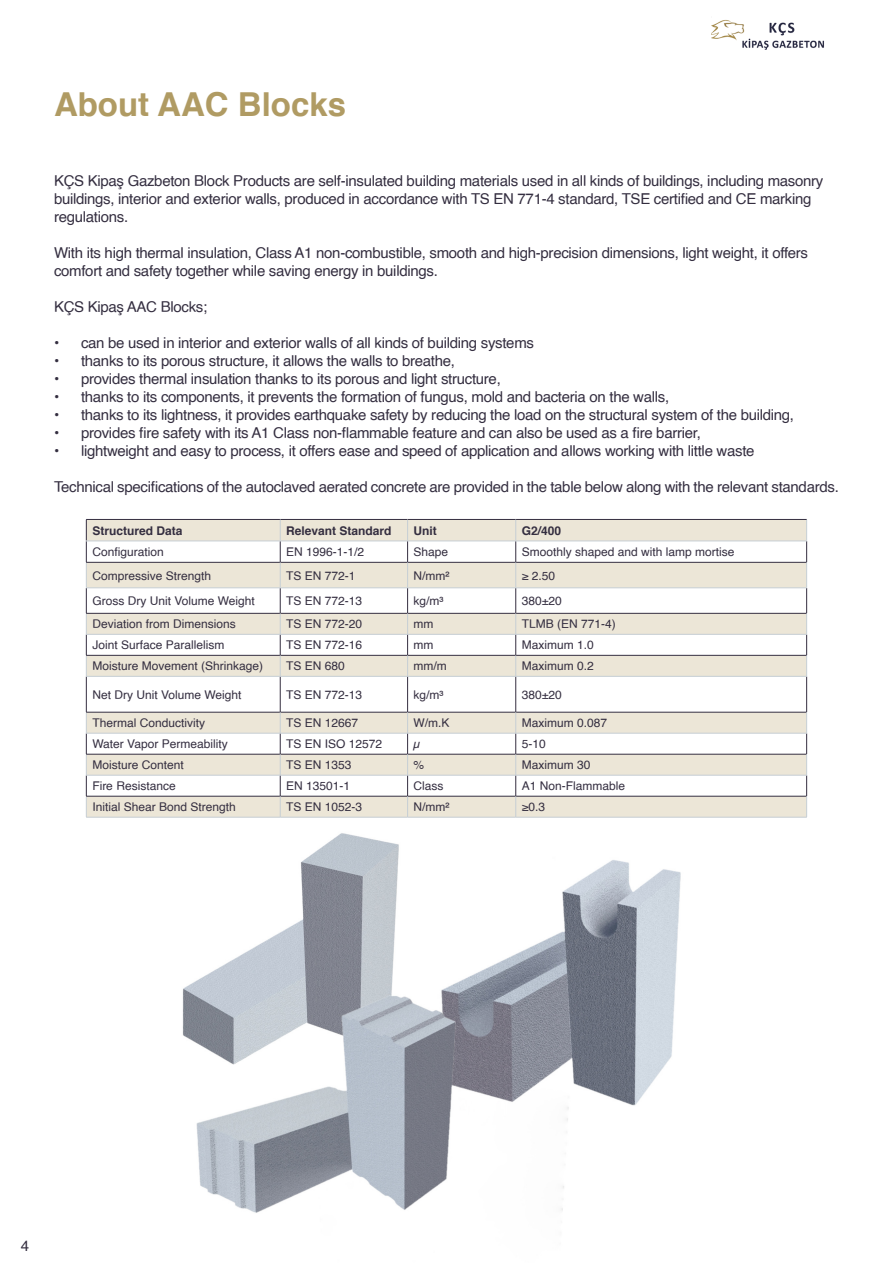
<style>
.page{position:relative;width:893px;height:1263px;background:#fff}
.page>*{position:absolute;margin:0;border:0;box-sizing:border-box;transform-origin:0 0}
.t1{font:700 33px "Helvetica";color:#b09b63}
.t2{font:15px/18px "Helvetica";letter-spacing:-.02em;color:#342e40}
.t3{font:12px "Helvetica";color:#342e40}
.t4{font:700 12px "Helvetica";color:#342e40}
</style>
<div class="page">
<svg style="left:87px;top:520px;width:719px;height:297px;fill:#ece6d7"></svg>
<hr style="left:86px;top:676px;width:1px;height:36px;background:#342e40">
<hr style="left:280px;top:676px;width:1px;height:36px;background:#342e40">
<hr style="left:407px;top:676px;width:1px;height:36px;background:#342e40">
<hr style="left:515px;top:676px;width:1px;height:36px;background:#342e40">
<hr style="left:806px;top:676px;width:1px;height:36px;background:#342e40">
<hr style="left:86px;top:519px;width:194px;height:1px;background:#352f41">
<hr style="left:280px;top:519px;width:128px;height:1px;background:#352f41">
<hr style="left:408px;top:519px;width:108px;height:1px;background:#352f41">
<hr style="left:516px;top:519px;width:291px;height:1px;background:#352f41">
<hr style="left:86px;top:541px;width:194px;height:1px;background:#c6ced4">
<hr style="left:280px;top:541px;width:128px;height:1px;background:#c6ced4">
<hr style="left:408px;top:541px;width:108px;height:1px;background:#c6ced4">
<hr style="left:516px;top:541px;width:291px;height:1px;background:#c6ced4">
<hr style="left:86px;top:562px;width:194px;height:1px;background:#352f41">
<hr style="left:280px;top:562px;width:128px;height:1px;background:#352f41">
<hr style="left:408px;top:562px;width:108px;height:1px;background:#352f41">
<hr style="left:516px;top:562px;width:291px;height:1px;background:#352f41">
<hr style="left:86px;top:587px;width:194px;height:1px;background:#c6ced4">
<hr style="left:280px;top:587px;width:128px;height:1px;background:#c6ced4">
<hr style="left:408px;top:587px;width:108px;height:1px;background:#c6ced4">
<hr style="left:516px;top:587px;width:291px;height:1px;background:#c6ced4">
<hr style="left:516px;top:613px;width:291px;height:1px;background:#352f41">
<hr style="left:516px;top:634px;width:291px;height:1px;background:#c6ced4">
<hr style="left:408px;top:613px;width:108px;height:1px;background:#352f41">
<hr style="left:408px;top:634px;width:108px;height:1px;background:#c6ced4">
<hr style="left:280px;top:613px;width:128px;height:1px;background:#352f41">
<hr style="left:280px;top:634px;width:128px;height:1px;background:#c6ced4">
<hr style="left:86px;top:613px;width:194px;height:1px;background:#352f41">
<hr style="left:86px;top:634px;width:194px;height:1px;background:#c6ced4">
<svg style="left:86px;top:520px;width:1px;height:156px"></svg>
<hr style="left:86px;top:655px;width:194px;height:1px;background:#352f41">
<hr style="left:280px;top:655px;width:128px;height:1px;background:#352f41">
<hr style="left:408px;top:655px;width:108px;height:1px;background:#352f41">
<hr style="left:516px;top:655px;width:291px;height:1px;background:#352f41">
<svg style="left:280px;top:520px;width:1px;height:156px"></svg>
<svg style="left:407px;top:520px;width:1px;height:156px"></svg>
<svg style="left:515px;top:520px;width:1px;height:156px"></svg>
<svg style="left:806px;top:520px;width:1px;height:156px"></svg>
<hr style="left:86px;top:676px;width:194px;height:1px;background:#c6ced4">
<hr style="left:280px;top:676px;width:128px;height:1px;background:#c6ced4">
<hr style="left:408px;top:676px;width:108px;height:1px;background:#c6ced4">
<hr style="left:516px;top:676px;width:291px;height:1px;background:#c6ced4">
<hr style="left:86px;top:712px;width:194px;height:1px;background:#352f41">
<hr style="left:280px;top:712px;width:128px;height:1px;background:#352f41">
<hr style="left:408px;top:712px;width:108px;height:1px;background:#352f41">
<hr style="left:516px;top:712px;width:291px;height:1px;background:#352f41">
<hr style="left:86px;top:733px;width:194px;height:1px;background:#c6ced4">
<hr style="left:280px;top:733px;width:128px;height:1px;background:#c6ced4">
<hr style="left:408px;top:733px;width:108px;height:1px;background:#c6ced4">
<hr style="left:516px;top:733px;width:291px;height:1px;background:#c6ced4">
<hr style="left:86px;top:754px;width:194px;height:1px;background:#352f41">
<hr style="left:280px;top:754px;width:128px;height:1px;background:#352f41">
<hr style="left:408px;top:754px;width:108px;height:1px;background:#352f41">
<hr style="left:516px;top:754px;width:291px;height:1px;background:#352f41">
<hr style="left:86px;top:775px;width:194px;height:1px;background:#c6ced4">
<hr style="left:280px;top:775px;width:128px;height:1px;background:#c6ced4">
<hr style="left:408px;top:775px;width:108px;height:1px;background:#c6ced4">
<hr style="left:516px;top:775px;width:291px;height:1px;background:#c6ced4">
<svg style="left:86px;top:712px;width:1px;height:105px"></svg>
<hr style="left:86px;top:796px;width:194px;height:1px;background:#352f41">
<hr style="left:280px;top:796px;width:128px;height:1px;background:#352f41">
<hr style="left:408px;top:796px;width:108px;height:1px;background:#352f41">
<hr style="left:516px;top:796px;width:291px;height:1px;background:#352f41">
<svg style="left:280px;top:712px;width:1px;height:105px"></svg>
<svg style="left:407px;top:712px;width:1px;height:105px"></svg>
<svg style="left:515px;top:712px;width:1px;height:105px"></svg>
<svg style="left:806px;top:712px;width:1px;height:105px"></svg>
<hr style="left:86px;top:817px;width:194px;height:1px;background:#c6ced4">
<hr style="left:280px;top:817px;width:128px;height:1px;background:#c6ced4">
<hr style="left:408px;top:817px;width:108px;height:1px;background:#c6ced4">
<hr style="left:516px;top:817px;width:291px;height:1px;background:#c6ced4">
<img style="left:182px;top:833px;width:499px;height:380px">
<img style="left:711px;top:20px;width:113px;height:30px">
<p class="t1" style="left:54px;top:78px;width:294px">About AAC Blocks</p>
<p class="t2" style="left:54px;top:172px;width:771px">KÇS Kipaş Gazbeton Block Products are self-insulated building materials used in all kinds of buildings, including masonry buildings, interior and exterior walls, produced in accordance with TS EN 771-4 standard, TSE certified and CE marking regulations.</p>
<p class="t2" style="left:54px;top:244px;width:756px">With its high thermal insulation, Class A1 non-combustible, smooth and high-precision dimensions, light weight, it offers comfort and safety together while saving energy in buildings.</p>
<p class="t2" style="left:54px;top:298px;width:155px">KÇS Kipaş AAC Blocks;</p>
<p class="t2" style="left:54px;top:334px;width:481px">• can be used in interior and exterior walls of all kinds of building systems</p>
<p class="t2" style="left:54px;top:352px;width:403px">• thanks to its porous structure, it allows the walls to breathe,</p>
<p class="t2" style="left:54px;top:370px;width:448px">• provides thermal insulation thanks to its porous and light structure,</p>
<p class="t2" style="left:54px;top:388px;width:617px">• thanks to its components, it prevents the formation of fungus, mold and bacteria on the walls,</p>
<p class="t2" style="left:54px;top:406px;width:742px">• thanks to its lightness, it provides earthquake safety by reducing the load on the structural system of the building,</p>
<p class="t2" style="left:54px;top:424px;width:648px">• provides fire safety with its A1 Class non-flammable feature and can also be used as a fire barrier,</p>
<p class="t2" style="left:54px;top:442px;width:702px">• lightweight and easy to process, it offers ease and speed of application and allows working with little waste</p>
<p class="t2" style="left:54px;top:478px;width:786px">Technical specifications of the autoclaved aerated concrete are provided in the table below along with the relevant standards.</p>
<p class="t4" style="left:92px;top:521px;width:92px">Structured Data</p>
<p class="t4" style="left:286px;top:521px;width:107px">Relevant Standard</p>
<p class="t4" style="left:414px;top:521px;width:25px">Unit</p>
<p class="t4" style="left:522px;top:521px;width:41px">G2/400</p>
<p class="t3" style="left:92px;top:543px;width:73px">Configuration</p>
<p class="t3" style="left:286px;top:543px;width:80px">EN 1996-1-1/2</p>
<p class="t3" style="left:414px;top:543px;width:36px">Shape</p>
<p class="t3" style="left:522px;top:543px;width:214px">Smoothly shaped and with lamp mortise</p>
<p class="t3" style="left:92px;top:566px;width:120px">Compressive Strength</p>
<p class="t3" style="left:286px;top:566px;width:71px">TS EN 772-1</p>
<p class="t3" style="left:414px;top:566px;width:37px">N/mm²</p>
<p class="t3" style="left:522px;top:566px;width:35px">≥ 2.50</p>
<p class="t3" style="left:92px;top:592px;width:164px">Gross Dry Unit Volume Weight</p>
<p class="t3" style="left:286px;top:592px;width:78px">TS EN 772-13</p>
<p class="t3" style="left:414px;top:592px;width:31px">kg/m³</p>
<p class="t3" style="left:522px;top:592px;width:41px">380±20</p>
<p class="t3" style="left:92px;top:615px;width:145px">Deviation from Dimensions</p>
<p class="t3" style="left:286px;top:615px;width:78px">TS EN 772-20</p>
<p class="t3" style="left:414px;top:615px;width:21px">mm</p>
<p class="t3" style="left:522px;top:615px;width:96px">TLMB (EN 771-4)</p>
<p class="t3" style="left:92px;top:636px;width:134px">Joint Surface Parallelism</p>
<p class="t3" style="left:286px;top:636px;width:78px">TS EN 772-16</p>
<p class="t3" style="left:414px;top:636px;width:21px">mm</p>
<p class="t3" style="left:522px;top:636px;width:74px">Maximum 1.0</p>
<p class="t3" style="left:92px;top:657px;width:172px">Moisture Movement (Shrinkage)</p>
<p class="t3" style="left:286px;top:657px;width:60px">TS EN 680</p>
<p class="t3" style="left:414px;top:657px;width:35px">mm/m</p>
<p class="t3" style="left:522px;top:657px;width:74px">Maximum 0.2</p>
<p class="t3" style="left:92px;top:685px;width:151px">Net Dry Unit Volume Weight</p>
<p class="t3" style="left:286px;top:685px;width:78px">TS EN 772-13</p>
<p class="t3" style="left:414px;top:685px;width:31px">kg/m³</p>
<p class="t3" style="left:522px;top:685px;width:41px">380±20</p>
<p class="t3" style="left:92px;top:714px;width:114px">Thermal Conductivity</p>
<p class="t3" style="left:286px;top:714px;width:74px">TS EN 12667</p>
<p class="t3" style="left:414px;top:714px;width:37px">W/m.K</p>
<p class="t3" style="left:522px;top:714px;width:87px">Maximum 0.087</p>
<p class="t3" style="left:92px;top:735px;width:137px">Water Vapor Permeability</p>
<p class="t3" style="left:286px;top:735px;width:98px">TS EN ISO 12572</p>
<p class="t3" style="left:414px;top:735px;width:8px">µ</p>
<p class="t3" style="left:522px;top:735px;width:26px">5-10</p>
<p class="t3" style="left:92px;top:756px;width:93px">Moisture Content</p>
<p class="t3" style="left:286px;top:756px;width:67px">TS EN 1353</p>
<p class="t3" style="left:414px;top:756px;width:12px">%</p>
<p class="t3" style="left:522px;top:756px;width:70px">Maximum 30</p>
<p class="t3" style="left:92px;top:777px;width:85px">Fire Resistance</p>
<p class="t3" style="left:286px;top:777px;width:66px">EN 13501-1</p>
<p class="t3" style="left:414px;top:777px;width:31px">Class</p>
<p class="t3" style="left:522px;top:777px;width:105px">A1 Non-Flammable</p>
<p class="t3" style="left:92px;top:798px;width:145px">Initial Shear Bond Strength</p>
<p class="t3" style="left:286px;top:798px;width:78px">TS EN 1052-3</p>
<p class="t3" style="left:414px;top:798px;width:37px">N/mm²</p>
<p class="t3" style="left:522px;top:798px;width:25px">≥0.3</p>
<p class="t2" style="left:21px;top:1237px;width:10px">4</p>
</div>
